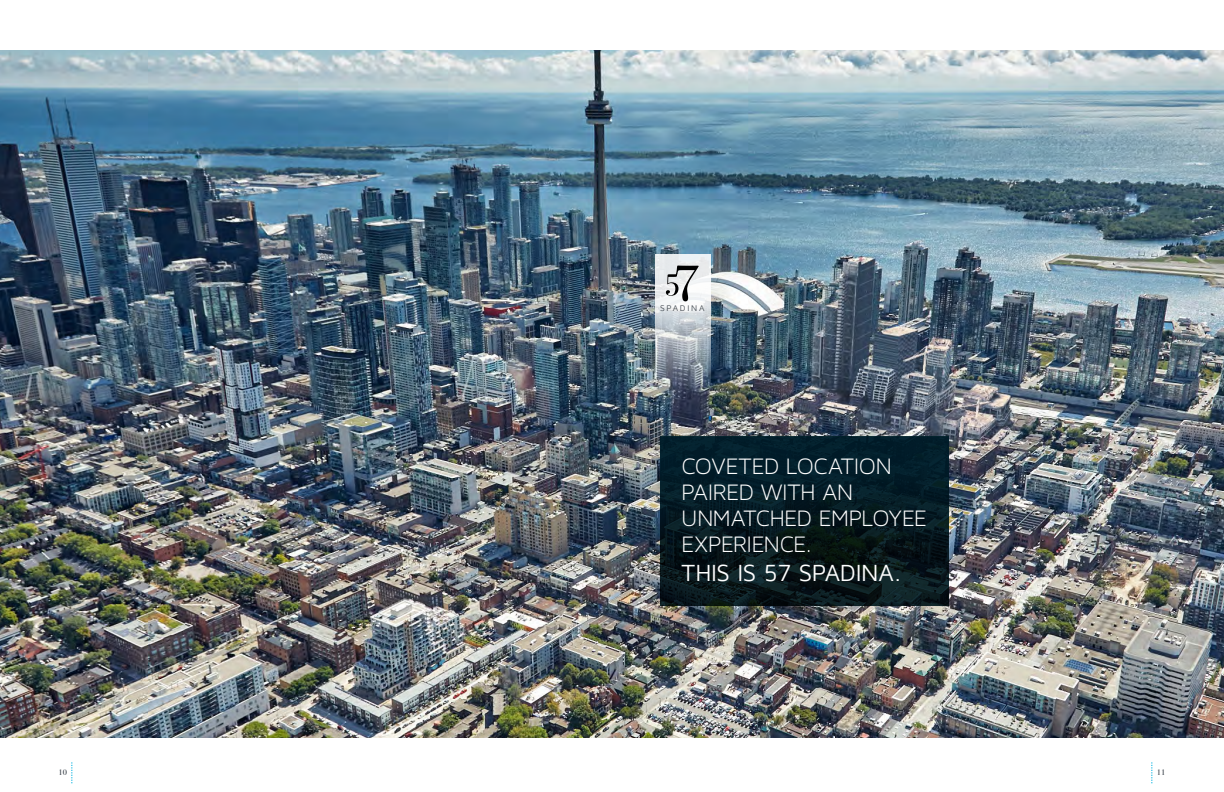
<style>
.page{position:relative;width:1224px;height:792px;background:#fff}
.page>*{position:absolute;margin:0;border:0;box-sizing:border-box;transform-origin:0 0}
.t1{font:24px/26px "Maven Pro Light 300";letter-spacing:-.015em;color:#fff}
.t2{font:24px "Maven Pro";letter-spacing:-.015em;color:#fff}
.t3{font:8.4px "Maven Pro";letter-spacing:.2em;color:#454c53}
.t4{font:8px "Bodoni Svty Two ITCTT";color:#363e47}
</style>
<div class="page">
<svg style="left:72px;top:762px;width:1px;height:21px"></svg>
<svg style="left:1152px;top:762px;width:1px;height:21px"></svg>
<img style="left:0;top:50px;width:1224px;height:688px">
<svg style="left:655px;top:255px;width:56px;height:143px;background:#b0b7bf"></svg>
<svg style="left:666px;top:266px;width:33px;height:35px"></svg>
<svg style="left:660px;top:436px;width:289px;height:170px;background:#061a21"></svg>
<p class="t3" style="left:660px;top:304px;width:46px">SPADINA</p>
<p class="t1" style="left:682px;top:453px;width:247px">COVETED LOCATION<br>PAIRED WITH AN<br>UNMATCHED EMPLOYEE<br>EXPERIENCE.</p>
<p class="t2" style="left:682px;top:561px;width:221px">THIS IS 57 SPADINA.</p>
<p class="t4" style="left:58px;top:766px;width:10px">10</p>
<p class="t4" style="left:1157px;top:766px;width:10px">11</p>
</div>
